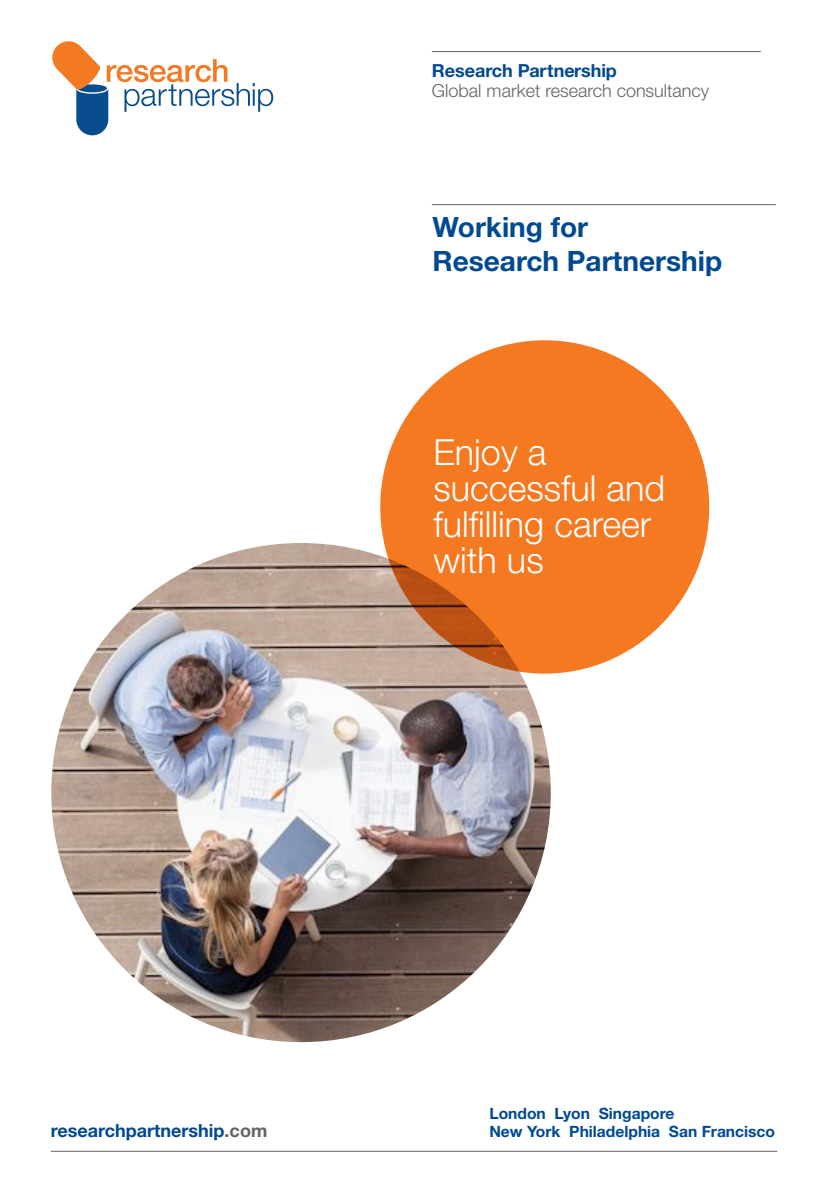
<style>
.page{position:relative;width:840px;height:1191px;background:#fff}
.page>*{position:absolute;margin:0;border:0;box-sizing:border-box;transform-origin:0 0}
.t1{font:300 36px "Helvetica Neue LT Pro";color:#fff}
.t2{font:700 28px "Helvetica Neue LT Pro";color:#014990}
.t3{font:700 18px "Helvetica Neue LT Pro";color:#014990}
.t4{font:300 18px "Helvetica Neue LT Pro";color:#636366}
.t5{font:700 15.6px "Helvetica Neue LT Pro";color:#014990}
.s1{color:#636366}
</style>
<div class="page">
<hr style="left:51px;top:1150px;width:725px;height:1px;background:#636366">
<hr style="left:431px;top:51px;width:329px;height:1px;background:#636366">
<hr style="left:431px;top:204px;width:344px;height:1px;background:#636366">
<img style="left:51px;top:543px;width:499px;height:499px;border-radius:249px">
<div style="left:380px;top:340px;width:328px;height:333px;background:#f47921;border-radius:50%"></div>
<svg style="left:52px;top:41px;width:221px;height:94px"></svg>
<p class="t3" style="left:431px;top:59px;width:186px">Research Partnership</p>
<p class="t4" style="left:431px;top:79px;width:279px">Global market research consultancy</p>
<p class="t2" style="left:432px;top:209px;width:157px">Working for</p>
<p class="t2" style="left:432px;top:243px;width:291px">Research Partnership</p>
<p class="t1" style="left:433px;top:430px;width:114px">Enjoy a</p>
<p class="t1" style="left:433px;top:466px;width:233px">successful and</p>
<p class="t1" style="left:433px;top:502px;width:219px">fulfilling career</p>
<p class="t1" style="left:433px;top:538px;width:111px">with us</p>
<p class="t3" style="left:51px;top:1119px;width:218px">researchpartnership<span class="s1">.com</span></p>
<p class="t5" style="left:489px;top:1103px;width:186px">London Lyon Singapore</p>
<p class="t5" style="left:489px;top:1121px;width:287px">New York Philadelphia San Francisco</p>
</div>
